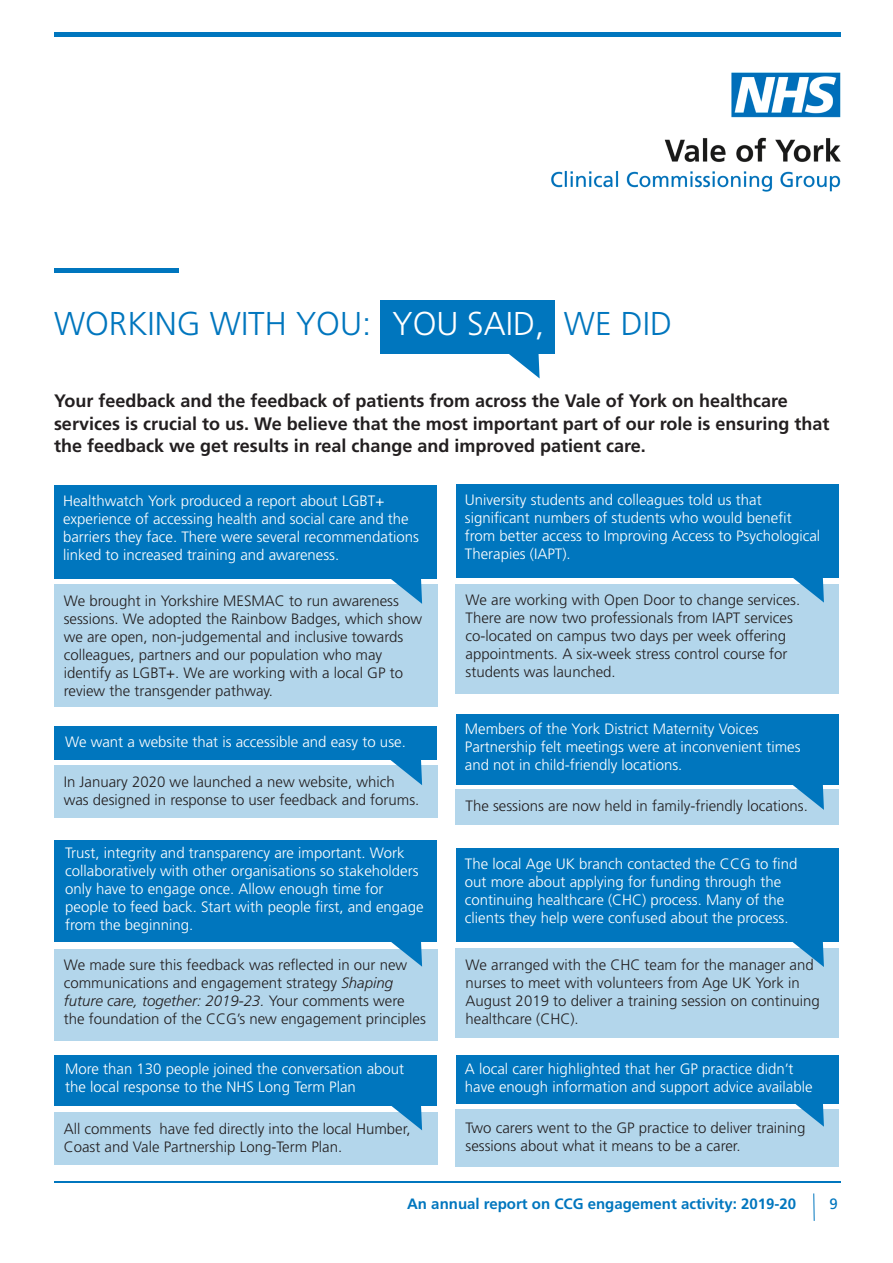
<style>
.page{position:relative;width:893px;height:1263px;background:#fff}
.page>*{position:absolute;margin:0;border:0;box-sizing:border-box;transform-origin:0 0}
.t1{font:300 33px "Frutiger LT Std";color:#0076be}
.t2{font:300 33px "Frutiger LT Std";color:#fff}
.t3{font:700 18px/22.5px "Frutiger LT Std";color:#231f20}
.t4{font:300 15px/18px "Frutiger LT Std";color:#231f20}
.t5{font:300 15px/18px "Frutiger LT Std";color:#fff}
.t6{font:700 15px "Frutiger LT Std";color:#0076be}
.t7{font:15px "Frutiger LT Std";color:#0076be}
.s1{font-style:italic}
</style>
<div class="page">
<img style="left:551px;top:72px;width:290px;height:120px">
<hr style="left:54px;top:268px;width:125px;height:4px;background:#0076be">
<hr style="left:55px;top:33px;width:786px;height:4px;background:#0076be">
<hr style="left:54px;top:1181px;width:787px;height:2px;background:#0076be">
<svg style="left:813px;top:1193px;width:1px;height:28px"></svg>
<div style="left:380px;top:300px;width:174px;height:54px;background:#0076be"></div>
<svg style="left:509px;top:354px;width:31px;height:24px"></svg>
<div style="left:54px;top:485px;width:383px;height:94px;background:#0076be"></div>
<svg style="left:391px;top:579px;width:31px;height:5px"></svg>
<div style="left:54px;top:840px;width:383px;height:102px;background:#0076be"></div>
<svg style="left:391px;top:942px;width:31px;height:7px"></svg>
<div style="left:54px;top:726px;width:383px;height:34px;background:#0076be"></div>
<svg style="left:390px;top:760px;width:32px;height:5px"></svg>
<div style="left:54px;top:1055px;width:383px;height:50px;background:#0076be"></div>
<svg style="left:373px;top:1105px;width:49px;height:8px"></svg>
<div style="left:456px;top:484px;width:382px;height:94px;background:#0076be"></div>
<svg style="left:793px;top:578px;width:31px;height:6px"></svg>
<div style="left:456px;top:848px;width:382px;height:94px;background:#0076be"></div>
<svg style="left:792px;top:942px;width:32px;height:6px"></svg>
<div style="left:456px;top:714px;width:382px;height:71px;background:#0076be"></div>
<svg style="left:793px;top:785px;width:30px;height:4px"></svg>
<div style="left:456px;top:1054px;width:382px;height:49px;background:#0076be"></div>
<svg style="left:775px;top:1103px;width:49px;height:6px"></svg>
<div style="left:54px;top:584px;width:383px;height:123px;background:#b3d6eb"></div>
<div style="left:54px;top:949px;width:383px;height:91px;background:#b3d6eb"></div>
<div style="left:54px;top:765px;width:383px;height:53px;background:#b3d6eb"></div>
<div style="left:54px;top:1113px;width:383px;height:52px;background:#b3d6eb"></div>
<div style="left:456px;top:584px;width:383px;height:109px;background:#b3d6eb"></div>
<div style="left:456px;top:948px;width:383px;height:89px;background:#b3d6eb"></div>
<div style="left:456px;top:789px;width:383px;height:36px;background:#b3d6eb"></div>
<div style="left:456px;top:1109px;width:383px;height:57px;background:#b3d6eb"></div>
<p class="t2" style="left:393px;top:305px;width:153px">YOU SAID,</p>
<p class="t1" style="left:54px;top:305px;width:319px">WORKING WITH YOU:</p>
<p class="t1" style="left:564px;top:305px;width:110px">WE DID</p>
<p class="t3" style="left:54px;top:390px;width:777px">Your feedback and the feedback of patients from across the Vale of York on healthcare services is crucial to us. We believe that the most important part of our role is ensuring that the feedback we get results in real change and improved patient care.</p>
<p class="t5" style="left:63px;top:492px;width:357px">Healthwatch York produced a report about LGBT+ experience of accessing health and social care and the barriers they face. There were several recommendations linked to increased training and awareness.</p>
<p class="t4" style="left:64px;top:592px;width:360px">We brought in Yorkshire MESMAC to run awareness sessions. We adopted the Rainbow Badges, which show we are open, non-judgemental and inclusive towards colleagues, partners and our population who may identify as LGBT+. We are working with a local GP to review the transgender pathway.</p>
<p class="t5" style="left:65px;top:733px;width:342px">We want a website that is accessible and easy to use.</p>
<p class="t4" style="left:64px;top:773px;width:357px">In January 2020 we launched a new website, which was designed in response to user feedback and forums.</p>
<p class="t5" style="left:65px;top:843px;width:360px">Trust, integrity and transparency are important. Work collaboratively with other organisations so stakeholders only have to engage once. Allow enough time for people to feed back. Start with people first, and engage from the beginning.</p>
<p class="t4" style="left:64px;top:956px;width:364px">We made sure this feedback was reflected in our new communications and engagement strategy <span class="s1">Shaping future care, together: 2019-23.</span> Your comments were the foundation of the CCG’s new engagement principles</p>
<p class="t5" style="left:65px;top:1060px;width:340px">More than 130 people joined the conversation about the local response to the NHS Long Term Plan</p>
<p class="t4" style="left:64px;top:1120px;width:348px">All comments have fed directly into the local Humber,<br>Coast and Vale Partnership Long-Term Plan.</p>
<p class="t5" style="left:465px;top:491px;width:357px">University students and colleagues told us that significant numbers of students who would benefit from better access to Improving Access to Psychological Therapies (IAPT).</p>
<p class="t4" style="left:466px;top:591px;width:336px">We are working with Open Door to change services.<br>There are now two professionals from IAPT services co-located on campus two days per week offering appointments. A six-week stress control course for students was launched.</p>
<p class="t5" style="left:465px;top:720px;width:337px">Members of the York District Maternity Voices<br>Partnership felt meetings were at inconvenient times and not in child-friendly locations.</p>
<p class="t4" style="left:466px;top:796px;width:344px">The sessions are now held in family-friendly locations.</p>
<p class="t5" style="left:465px;top:855px;width:334px">The local Age UK branch contacted the CCG to find out more about applying for funding through the continuing healthcare (CHC) process. Many of the clients they help were confused about the process.</p>
<p class="t4" style="left:466px;top:956px;width:356px">We arranged with the CHC team for the manager and nurses to meet with volunteers from Age UK York in August 2019 to deliver a training session on continuing healthcare (CHC).</p>
<p class="t5" style="left:465px;top:1060px;width:349px">A local carer highlighted that her GP practice didn’t have enough information and support advice available</p>
<p class="t4" style="left:466px;top:1119px;width:341px">Two carers went to the GP practice to deliver training sessions about what it means to be a carer.</p>
<p class="t6" style="left:407px;top:1195px;width:391px">An annual report on CCG engagement activity: 2019-20</p>
<p class="t7" style="left:829px;top:1195px;width:10px">9</p>
</div>
